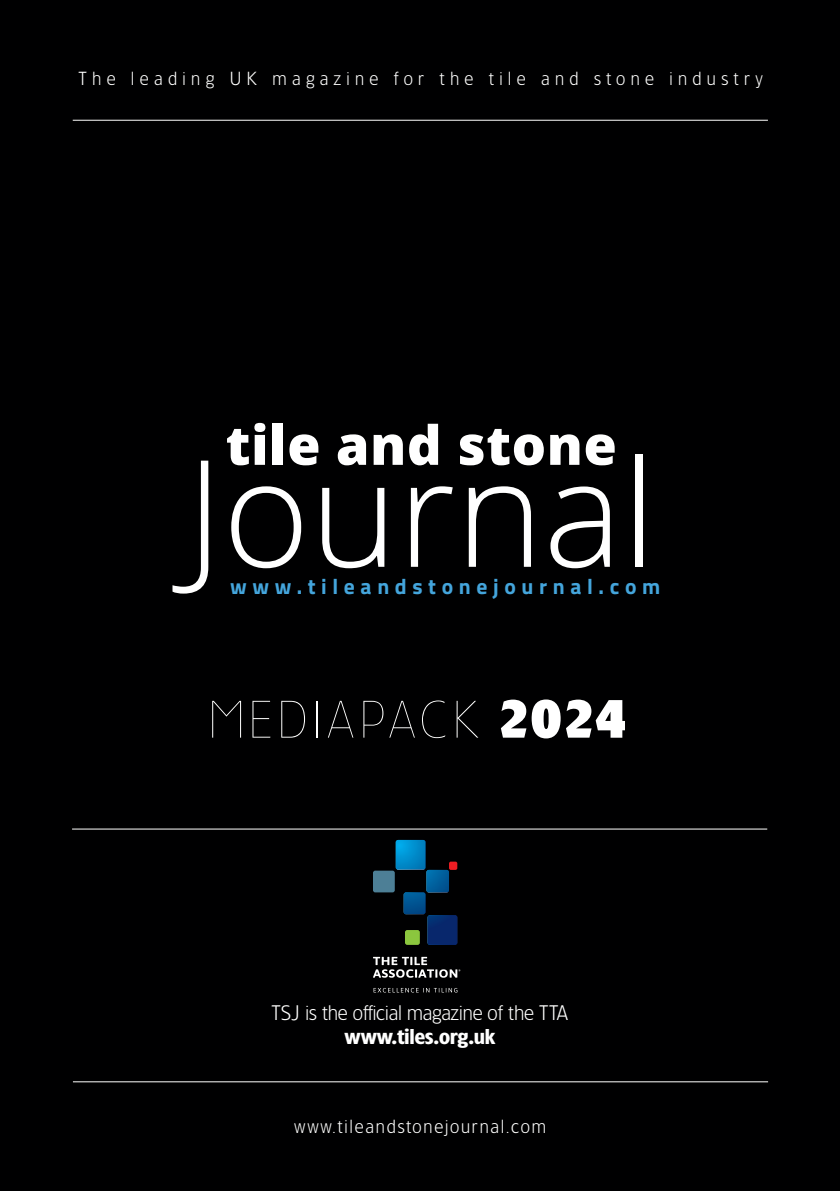
<style>
.page{position:relative;width:840px;height:1191px;background:#fff}
.page>*{position:absolute;margin:0;border:0;box-sizing:border-box;transform-origin:0 0}
.t1{font:300 148.6px "Open Sans";color:#fff}
.t2{font:800 54px "Open Sans";letter-spacing:.01em;color:#fff}
.t3{font:100 50px "TF Forever";letter-spacing:.05em;color:#fff}
.t4{font:700 21.6px "Titillium Web";letter-spacing:.26em;color:#44a5dc}
.t5{font:300 20px "TF Forever";color:#fff}
.t6{font:700 20px "TF Forever";color:#fff}
.t7{font:300 18px "TF Forever";letter-spacing:.3em;color:#fff}
.t8{font:300 18px "TF Forever";letter-spacing:.1em;color:#fff}
.s1{font-weight:800}
</style>
<div class="page">
<div style="left:0;top:0;width:839px;height:1191px;background:#000001"></div>
<hr style="left:73px;top:120px;width:694px;height:1px;background:#fff">
<hr style="left:72px;top:828px;width:694px;height:1px;background:#fff">
<hr style="left:73px;top:1081px;width:694px;height:1px;background:#fff">
<svg style="left:373px;top:988px;width:84px;height:4px"></svg>
<div style="left:373px;top:870px;width:21px;height:22px;background:#4d7f96;border-radius:2px"></div>
<div style="left:405px;top:930px;width:14px;height:15px;background:#8bc63e;border-radius:2px"></div>
<div style="left:449px;top:861px;width:8px;height:9px;background:#ee1d23;border-radius:2px"></div>
<img style="left:427px;top:915px;width:30px;height:30px">
<img style="left:395px;top:840px;width:30px;height:29px">
<img style="left:403px;top:892px;width:22px;height:22px">
<img style="left:426px;top:870px;width:23px;height:22px">
<svg style="left:373px;top:956px;width:87px;height:21px"></svg>
<p class="t7" style="left:78px;top:68px;width:686px">The leading UK magazine for the tile and stone industry</p>
<h2 class="t2" style="left:225px;top:404px;width:392px">tile and stone</h2>
<h1 class="t1" style="left:186px;top:411px;width:471px">Journal</h1>
<p class="t4" style="left:230px;top:570px;width:431px">www.tileandstonejournal.com</p>
<h3 class="t3" style="left:207px;top:691px;width:419px">MEDIAPACK <span class="s1">2024</span></h3>
<p class="t5" style="left:271px;top:1001px;width:298px">TSJ is the official magazine of the TTA</p>
<p class="t6" style="left:344px;top:1024px;width:152px">www.tiles.org.uk</p>
<p class="t8" style="left:294px;top:1116px;width:253px">www.tileandstonejournal.com</p>
</div>
